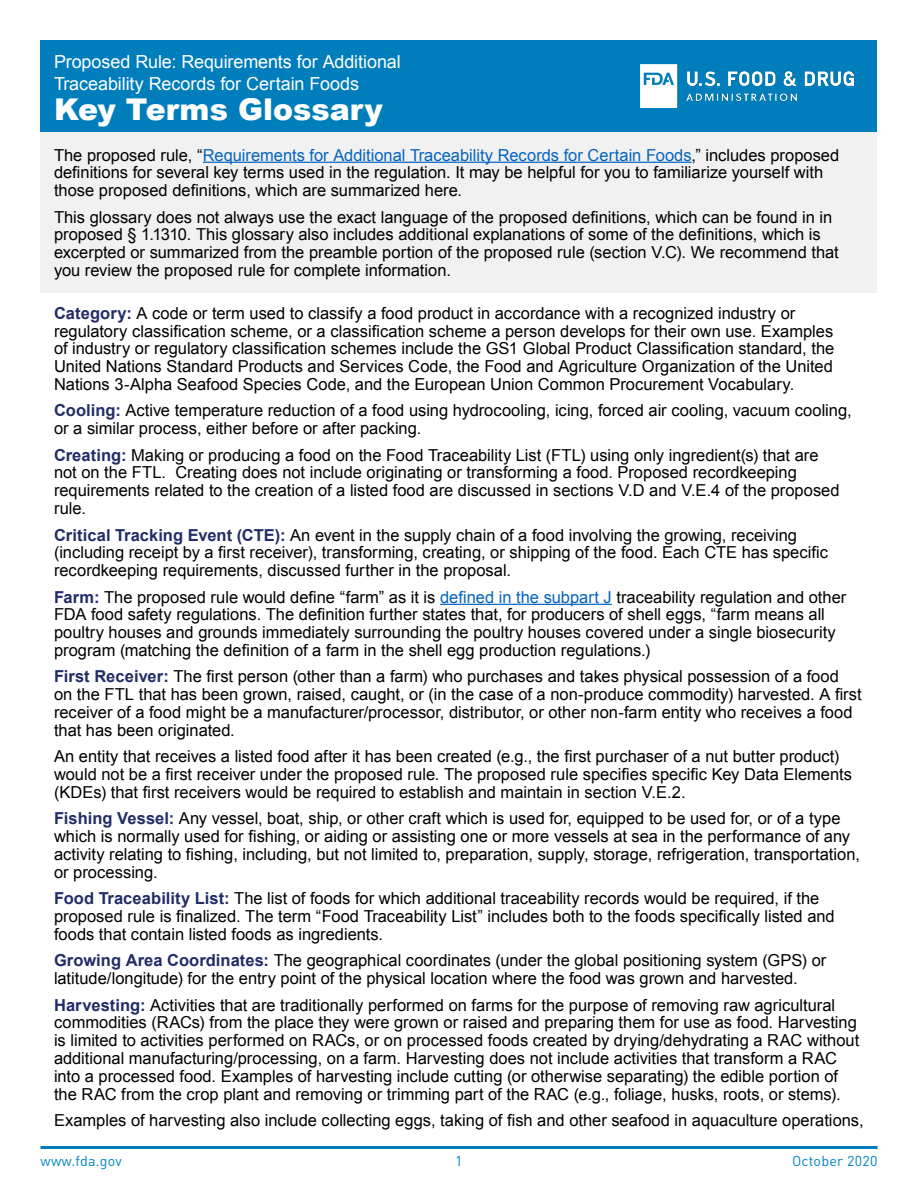
<style>
.page{position:relative;width:918px;height:1188px;background:#fff}
.page>*{position:absolute;margin:0;border:0;box-sizing:border-box;transform-origin:0 0}
.t1{font:900 30px "Arial";color:#fff}
.t2{font:18px/21.6px "Arial";letter-spacing:-.005em;color:#fff}
.Normal_wrd_3{font:16.5px/17.9px "Arial";color:#000}
.t3{font:14.25px "DIN Pro";letter-spacing:.015em;color:#0085c0}
.s1{color:#0563c1}
.s2{font-weight:700;color:#222c67}
</style>
<div class="page">
<div style="left:40px;top:40px;width:838px;height:253px;background:#f1f1f1"></div>
<div style="left:40px;top:40px;width:838px;height:92px;background:#007dbb"></div>
<hr style="left:40px;top:1146px;width:838px;height:3px;background:#007dbb">
<img style="left:641px;top:64px;width:213px;height:44px">
<hr style="left:203px;top:162px;width:489px;height:1px;background:#0563c1">
<hr style="left:440px;top:604px;width:172px;height:1px;background:#0563c1">
<p class="t2" style="left:54px;top:51px;width:348px">Proposed Rule: Requirements for Additional<br>Traceability Records for Certain Foods</p>
<p class="t1" style="left:54px;top:87px;width:330px">Key Terms Glossary</p>
<p class="Normal_wrd_3" style="left:54px;top:146px;width:787px">The proposed rule, “<span class="s1">Requirements for Additional Traceability Records for Certain Foods</span>,” includes proposed definitions for several key terms used in the regulation. It may be helpful for you to familiarize yourself with those proposed definitions, which are summarized here.</p>
<p class="Normal_wrd_3" style="left:54px;top:208px;width:786px">This glossary does not always use the exact language of the proposed definitions, which can be found in in proposed § 1.1310. This glossary also includes additional explanations of some of the definitions, which is excerpted or summarized from the preamble portion of the proposed rule (section V.C). We recommend that you review the proposed rule for complete information.</p>
<p class="Normal_wrd_3" style="left:54px;top:304px;width:782px"><span class="s2">Category:</span> A code or term used to classify a food product in accordance with a recognized industry or regulatory classification scheme, or a classification scheme a person develops for their own use. Examples of industry or regulatory classification schemes include the GS1 Global Product Classification standard, the United Nations Standard Products and Services Code, the Food and Agriculture Organization of the United Nations 3-Alpha Seafood Species Code, and the European Union Common Procurement Vocabulary.</p>
<p class="Normal_wrd_3" style="left:54px;top:402px;width:799px"><span class="s2">Cooling:</span> Active temperature reduction of a food using hydrocooling, icing, forced air cooling, vacuum cooling, or a similar process, either before or after packing.</p>
<p class="Normal_wrd_3" style="left:54px;top:446px;width:787px"><span class="s2">Creating:</span> Making or producing a food on the Food Traceability List (FTL) using only ingredient(s) that are not on the FTL. Creating does not include originating or transforming a food. Proposed recordkeeping requirements related to the creation of a listed food are discussed in sections V.D and V.E.4 of the proposed rule.</p>
<p class="Normal_wrd_3" style="left:54px;top:526px;width:776px"><span class="s2">Critical Tracking Event (CTE):</span> An event in the supply chain of a food involving the growing, receiving (including receipt by a first receiver), transforming, creating, or shipping of the food. Each CTE has specific recordkeeping requirements, discussed further in the proposal.</p>
<p class="Normal_wrd_3" style="left:54px;top:588px;width:794px"><span class="s2">Farm:</span> The proposed rule would define “farm” as it is <span class="s1">defined in the subpart J</span> traceability regulation and other FDA food safety regulations. The definition further states that, for producers of shell eggs, “farm means all poultry houses and grounds immediately surrounding the poultry houses covered under a single biosecurity program (matching the definition of a farm in the shell egg production regulations.)</p>
<p class="Normal_wrd_3" style="left:54px;top:668px;width:809px"><span class="s2">First Receiver:</span> The first person (other than a farm) who purchases and takes physical possession of a food<br>on the FTL that has been grown, raised, caught, or (in the case of a non-produce commodity) harvested. A first receiver of a food might be a manufacturer/processor, distributor, or other non-farm entity who receives a food that has been originated.</p>
<p class="Normal_wrd_3" style="left:54px;top:748px;width:799px">An entity that receives a listed food after it has been created (e.g., the first purchaser of a nut butter product) would not be a first receiver under the proposed rule. The proposed rule specifies specific Key Data Elements (KDEs) that first receivers would be required to establish and maintain in section V.E.2.</p>
<p class="Normal_wrd_3" style="left:54px;top:810px;width:808px"><span class="s2">Fishing Vessel:</span> Any vessel, boat, ship, or other craft which is used for, equipped to be used for, or of a type which is normally used for fishing, or aiding or assisting one or more vessels at sea in the performance of any activity relating to fishing, including, but not limited to, preparation, supply, storage, refrigeration, transportation, or processing.</p>
<p class="Normal_wrd_3" style="left:54px;top:890px;width:782px"><span class="s2">Food Traceability List:</span> The list of foods for which additional traceability records would be required, if the proposed rule is finalized. The term “Food Traceability List” includes both to the foods specifically listed and foods that contain listed foods as ingredients.</p>
<p class="Normal_wrd_3" style="left:54px;top:952px;width:774px"><span class="s2">Growing Area Coordinates:</span> The geographical coordinates (under the global positioning system (GPS) or latitude/longitude) for the entry point of the physical location where the food was grown and harvested.</p>
<p class="Normal_wrd_3" style="left:54px;top:996px;width:807px"><span class="s2">Harvesting:</span> Activities that are traditionally performed on farms for the purpose of removing raw agricultural commodities (RACs) from the place they were grown or raised and preparing them for use as food. Harvesting is limited to activities performed on RACs, or on processed foods created by drying/dehydrating a RAC without additional manufacturing/processing, on a farm. Harvesting does not include activities that transform a RAC into a processed food. Examples of harvesting include cutting (or otherwise separating) the edible portion of the RAC from the crop plant and removing or trimming part of the RAC (e.g., foliage, husks, roots, or stems).</p>
<p class="Normal_wrd_3" style="left:54px;top:1111px;width:811px">Examples of harvesting also include collecting eggs, taking of fish and other seafood in aquaculture operations,</p>
<p class="t3" style="left:40px;top:1150px;width:83px">www.fda.gov</p>
<p class="t3" style="left:455px;top:1150px;width:9px">1</p>
<p class="t3" style="left:792px;top:1150px;width:87px">October 2020</p>
</div>
